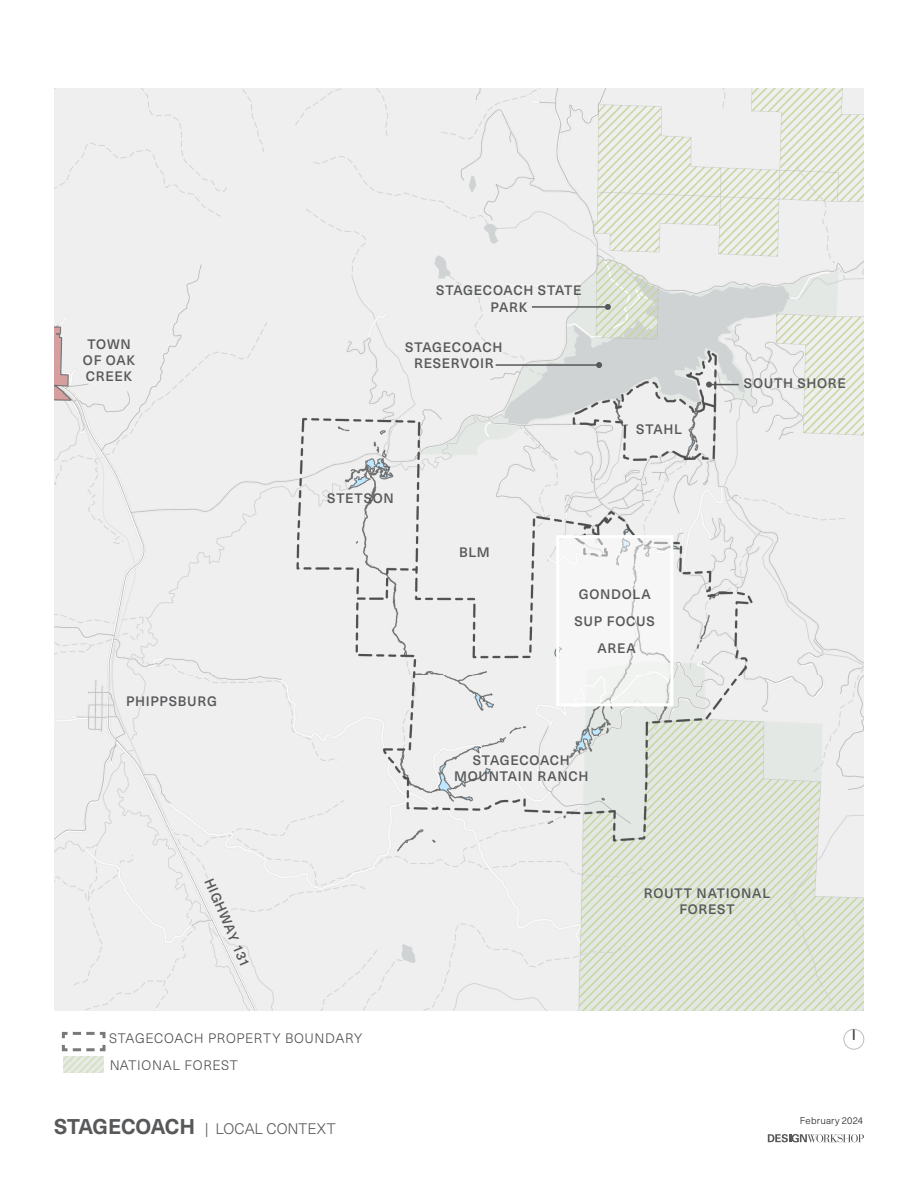
<style>
.page{position:relative;width:918px;height:1188px;background:#fff}
.page>*{position:absolute;margin:0;border:0;box-sizing:border-box;transform-origin:0 0}
.Sheet_Title{font:300 15px "Neue Haas Unica W1 G";color:#57585a}
.t1{font:500 13.5px/16.2px "Neue Haas Unica W1 G";letter-spacing:.055em;color:#57585a;text-align:center}
.t2{font:300 13.5px "Neue Haas Unica W1 G";letter-spacing:.05em;color:#231f20}
.Title_block_date{font:300 9.75px "Neue Haas Unica W1 G";letter-spacing:.02em;color:#231f20}
.s1{font-weight:700;font-size:21px}
</style>
<div class="page">
<svg style="left:768px;top:1134px;width:96px;height:8px"></svg>
<img style="left:54px;top:89px;width:810px;height:922px">
<div style="left:558px;top:537px;width:114px;height:168px;background:#f6f6f6"></div>
<svg style="left:61px;top:1031px;width:45px;height:21px"></svg>
<img style="left:63px;top:1056px;width:41px;height:17px">
<svg style="left:843px;top:1028px;width:22px;height:22px"></svg>
<hr style="left:532px;top:306px;width:76px;height:2px;background:#57585a">
<svg style="left:605px;top:304px;width:6px;height:6px"></svg>
<hr style="left:496px;top:364px;width:103px;height:2px;background:#57585a">
<svg style="left:596px;top:362px;width:6px;height:6px"></svg>
<hr style="left:709px;top:384px;width:30px;height:1px;background:#57585a">
<svg style="left:706px;top:382px;width:6px;height:6px"></svg>
<p class="t1" style="left:436px;top:282px;width:147px">STAGECOACH STATE<br>PARK</p>
<p class="t1" style="left:83px;top:335px;width:54px">TOWN<br>OF OAK<br>CREEK</p>
<p class="t1" style="left:405px;top:338px;width:99px">STAGECOACH<br>RESERVOIR</p>
<p class="t1" style="left:126px;top:692px;width:92px">PHIPPSBURG</p>
<p class="t1" style="left:327px;top:489px;width:68px">STETSON</p>
<p class="t1" style="left:459px;top:543px;width:32px">BLM</p>
<p class="t1" style="left:636px;top:420px;width:47px">STAHL</p>
<p class="t1" style="left:579px;top:585px;width:73px">GONDOLA</p>
<p class="t1" style="left:575px;top:612px;width:82px">SUP FOCUS</p>
<p class="t1" style="left:598px;top:639px;width:40px">AREA</p>
<p class="t1" style="left:454px;top:751px;width:136px">STAGECOACH<br>MOUNTAIN RANCH</p>
<p class="t1" style="left:744px;top:375px;width:104px">SOUTH SHORE</p>
<p class="t1" style="left:217px;top:875px;width:97px;rotate:67deg">HIGHWAY 131</p>
<p class="t2" style="left:109px;top:1029px;width:255px">STAGECOACH PROPERTY BOUNDARY</p>
<p class="t2" style="left:109px;top:1055px;width:130px">NATIONAL FOREST</p>
<p class="t1" style="left:644px;top:884px;width:128px">ROUTT NATIONAL<br>FOREST</p>
<p class="Sheet_Title" style="left:54px;top:1118px;width:283px"><span class="s1">STAGECOACH</span> | LOCAL CONTEXT</p>
<p class="Title_block_date" style="left:800px;top:1114px;width:65px">February 2024</p>
</div>
